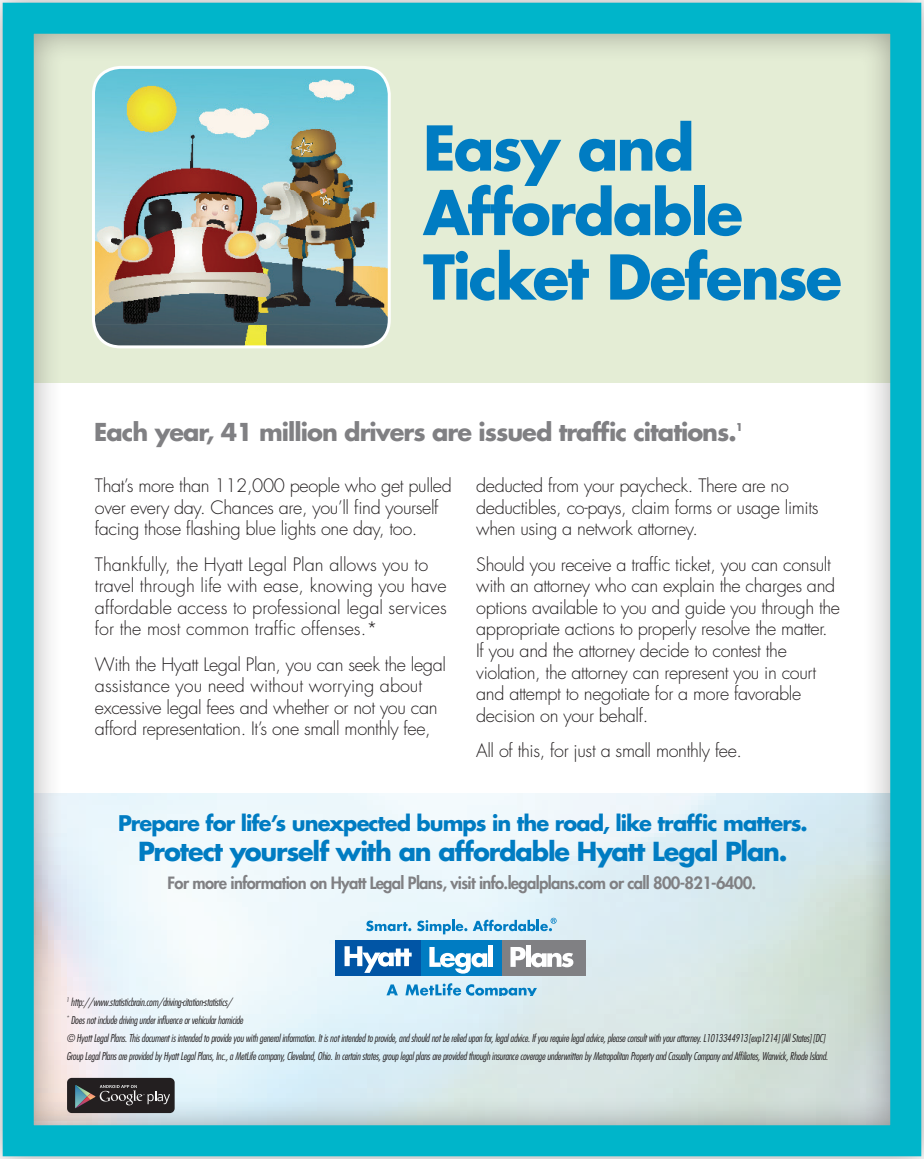
<style>
.page{position:relative;width:924px;height:1159px;background:#fff}
.page>*{position:absolute;margin:0;border:0;box-sizing:border-box;transform-origin:0 0}
.t1{font:700 60px/64.5px "Futura Std";letter-spacing:-.035em;color:#007cc2}
.t2{font:700 25.5px "Futura Std";letter-spacing:-.045em;color:#007cc2}
.t3{font:700 24px "Futura Std";letter-spacing:-.04em;color:#808083}
.t4{font:700 21px "Futura Std";letter-spacing:-.045em;color:#007cc2}
.t5{font:300 18px/21.6px "Futura Std";letter-spacing:-.02em;color:#231f20}
.t6{font:300 18px/21.6px "Futura Std";color:#231f20}
.t7{font:800 16.5px "Futura Std";letter-spacing:-.04em;color:#808083}
.t8{font:italic 300 condensed 10.5px/18px "Futura Std";letter-spacing:-.02em;color:#231f20}
.t9{font:700 10.5px "Futura Std";color:#808083}
</style>
<div class="page">
<div style="left:0;top:0;width:923px;height:1159px;background:#231f20;opacity:.4"></div>
<div style="left:3px;top:3px;width:918px;height:1153px;border:31px solid #00b5ca"></div>
<div style="left:335px;top:940px;width:86px;height:35px;background:#0155a5"></div>
<div style="left:421px;top:940px;width:80px;height:35px;background:#007cc2"></div>
<div style="left:501px;top:940px;width:84px;height:35px;background:#808083"></div>
<svg style="left:344px;top:946px;width:67px;height:27px"></svg>
<svg style="left:429px;top:947px;width:58px;height:27px"></svg>
<div style="left:488px;top:945px;width:5px;height:22px;background:#fff"></div>
<svg style="left:510px;top:947px;width:15px;height:20px"></svg>
<hr style="left:526px;top:945px;width:4px;height:22px;background:#fff">
<svg style="left:531px;top:953px;width:42px;height:14px"></svg>
<svg style="left:386px;top:984px;width:12px;height:11px"></svg>
<svg style="left:405px;top:983px;width:132px;height:12px;background:#84c1e1"></svg>
<svg style="left:366px;top:920px;width:45px;height:11px"></svg>
<svg style="left:417px;top:918px;width:139px;height:16px;background:#9dcee8"></svg>
<img style="left:93px;top:67px;width:296px;height:280px">
<div style="left:92px;top:66px;width:299px;height:282px;border:3px solid #fff;border-radius:27px"></div>
<div style="left:67px;top:1078px;width:108px;height:35px;background:#231f20;border-radius:5px"></div>
<svg style="left:75px;top:1085px;width:95px;height:23px"></svg>
<h1 class="t1" style="left:423px;top:115px;width:420px">Easy and<br>Affordable<br>Ticket Defense</h1>
<h3 class="t3" style="left:94px;top:416px;width:644px">Each year, 41 million drivers are issued traffic citations.</h3>
<p class="t9" style="left:735px;top:420px;width:9px">1</p>
<p class="t5" style="left:95px;top:475px;width:358px">That’s more than 112,000 people who get pulled over every day. Chances are, you’ll find yourself facing those flashing blue lights one day, too.</p>
<p class="t6" style="left:95px;top:554px;width:353px">Thankfully, the Hyatt Legal Plan allows you to travel through life with ease, knowing you have affordable access to professional legal services for the most common traffic offenses.*</p>
<p class="t5" style="left:95px;top:654px;width:352px">With the Hyatt Legal Plan, you can seek the legal assistance you need without worrying about excessive legal fees and whether or not you can afford representation. It’s one small monthly fee,</p>
<p class="t5" style="left:476px;top:475px;width:344px">deducted from your paycheck. There are no deductibles, co-pays, claim forms or usage limits when using a network attorney.</p>
<p class="t5" style="left:476px;top:554px;width:365px">Should you receive a traffic ticket, you can consult with an attorney who can explain the charges and options available to you and guide you through the appropriate actions to properly resolve the matter.<br>If you and the attorney decide to contest the violation, the attorney can represent you in court and attempt to negotiate for a more favorable decision on your behalf.</p>
<p class="t5" style="left:476px;top:740px;width:267px">All of this, for just a small monthly fee.</p>
<p class="t4" style="left:118px;top:809px;width:690px">Prepare for life’s unexpected bumps in the road, like traffic matters.</p>
<h2 class="t2" style="left:138px;top:835px;width:651px">Protect yourself with an affordable Hyatt Legal Plan.</h2>
<p class="t7" style="left:168px;top:872px;width:590px">For more information on Hyatt Legal Plans, visit info.legalplans.com or call 800-821-6400.</p>
<p class="t8" style="left:66px;top:993px;width:763px"><sup>1</sup> http://www.statisticbrain.com/driving-citation-statistics/<br><sup>*</sup> Does not include driving under influence or vehicular homicide<br>© Hyatt Legal Plans. This document is intended to provide you with general information. It is not intended to provide, and should not be relied upon for, legal advice. If you require legal advice, please consult with your attorney. L1013344913[exp1214][All States][DC] Group Legal Plans are provided by Hyatt Legal Plans, Inc., a MetLife company, Cleveland, Ohio. In certain states, group legal plans are provided through insurance coverage underwritten by Metropolitan Property and Casualty Company and Affiliates, Warwick, Rhode Island.</p>
</div>
